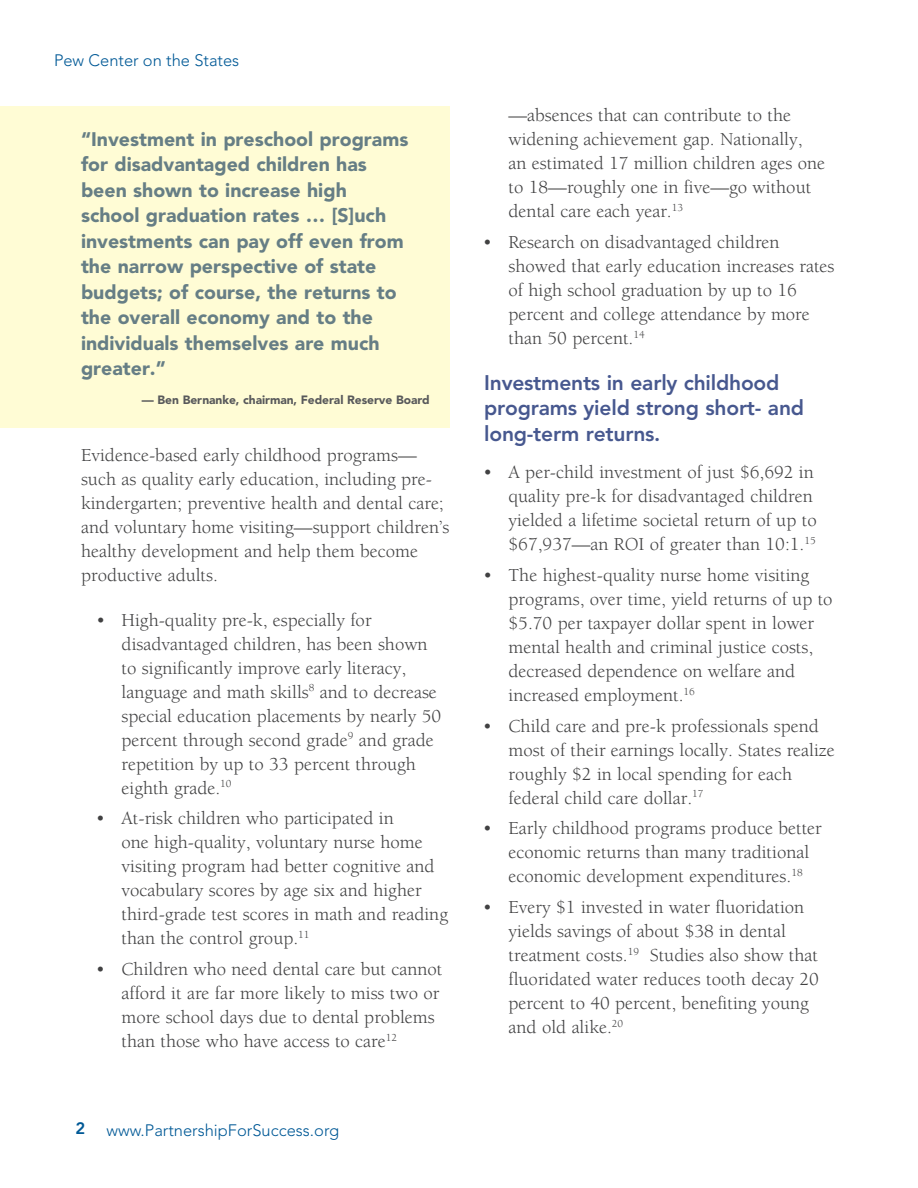
<style>
.page{position:relative;width:918px;height:1188px;background:#fff}
.page>*{position:absolute;margin:0;border:0;box-sizing:border-box;transform-origin:0 0}
.t1{font:800 21px/25.5px "Avenir LT Std";letter-spacing:-.01em;color:#47588f}
.t2{font:900 19.5px/25.5px "Avenir LT Std";color:#667e85}
.t3{font:18.75px/24px "Berkeley Std";color:#414142}
.t4{font:300 16.5px "Avenir LT Std";color:#005996}
.t5{font:800 16.5px "Avenir LT Std";color:#005996}
.t6{font:900 12px "Avenir LT Std";letter-spacing:-.005em;color:#58595b}
</style>
<div class="page">
<div style="left:0;top:107px;width:450px;height:321px;background:#fffcd5"></div>
<p class="t4" style="left:54px;top:51px;width:187px">Pew Center on the States</p>
<p class="t2" style="left:81px;top:126px;width:329px">“Investment in preschool programs for disadvantaged children has been shown to increase high school graduation rates … [S]uch investments can pay off even from the narrow perspective of state budgets; of course, the returns to the overall economy and to the individuals themselves are much greater.”</p>
<p class="t6" style="left:142px;top:392px;width:290px">— Ben Bernanke, chairman, Federal Reserve Board</p>
<p class="t3" style="left:81px;top:444px;width:370px">Evidence-based early childhood programs— such as quality early education, including pre&shy;kindergarten; preventive health and dental care; and voluntary home visiting—support children’s healthy development and help them become productive adults.</p>
<p class="t3" style="left:122px;top:608px;width:321px;text-indent:-25px">• High-quality pre-k, especially for disadvantaged children, has been shown to significantly improve early literacy, language and math skills<sup>8</sup> and to decrease special education placements by nearly 50 percent through second grade<sup>9</sup> and grade repetition by up to 33 percent through eighth grade.<sup>10</sup></p>
<p class="t3" style="left:122px;top:807px;width:328px;text-indent:-26px">• At-risk children who participated in<br>one high-quality, voluntary nurse home visiting program had better cognitive and vocabulary scores by age six and higher third-grade test scores in math and reading than the control group.<sup>11</sup></p>
<p class="t3" style="left:122px;top:958px;width:322px;text-indent:-26px">• Children who need dental care but cannot afford it are far more likely to miss two or more school days due to dental problems than those who have access to care<sup>12</sup></p>
<p class="t5" style="left:76px;top:1119px;width:11px">2</p>
<p class="t4" style="left:107px;top:1120px;width:234px">www.PartnershipForSuccess.org</p>
<p class="t3" style="left:509px;top:104px;width:318px">—absences that can contribute to the widening achievement gap. Nationally, an estimated 17 million children ages one to 18—roughly one in five—go without dental care each year.<sup>13</sup></p>
<p class="t3" style="left:509px;top:230px;width:327px;text-indent:-26px">• Research on disadvantaged children showed that early education increases rates of high school graduation by up to 16 percent and college attendance by more than 50 percent.<sup>14</sup></p>
<p class="t1" style="left:484px;top:370px;width:321px">Investments in early childhood programs yield strong short- and long-term returns.</p>
<p class="t3" style="left:509px;top:461px;width:310px;text-indent:-26px">• A per-child investment of just $6,692 in quality pre-k for disadvantaged children yielded a lifetime societal return of up to $67,937—an ROI of greater than 10:1.<sup>15</sup></p>
<p class="t3" style="left:509px;top:563px;width:326px;text-indent:-26px">• The highest-quality nurse home visiting programs, over time, yield returns of up to $5.70 per taxpayer dollar spent in lower mental health and criminal justice costs, decreased dependence on welfare and increased employment.<sup>16</sup></p>
<p class="t3" style="left:509px;top:714px;width:328px;text-indent:-26px">• Child care and pre-k professionals spend most of their earnings locally. States realize roughly $2 in local spending for each federal child care dollar.<sup>17</sup></p>
<p class="t3" style="left:509px;top:817px;width:315px;text-indent:-26px">• Early childhood programs produce better economic returns than many traditional economic development expenditures.<sup>18</sup></p>
<p class="t3" style="left:509px;top:896px;width:312px;text-indent:-26px">• Every $1 invested in water fluoridation yields savings of about $38 in dental treatment costs.<sup>19</sup> Studies also show that fluoridated water reduces tooth decay 20 percent to 40 percent, benefiting young and old alike.<sup>20</sup></p>
</div>
